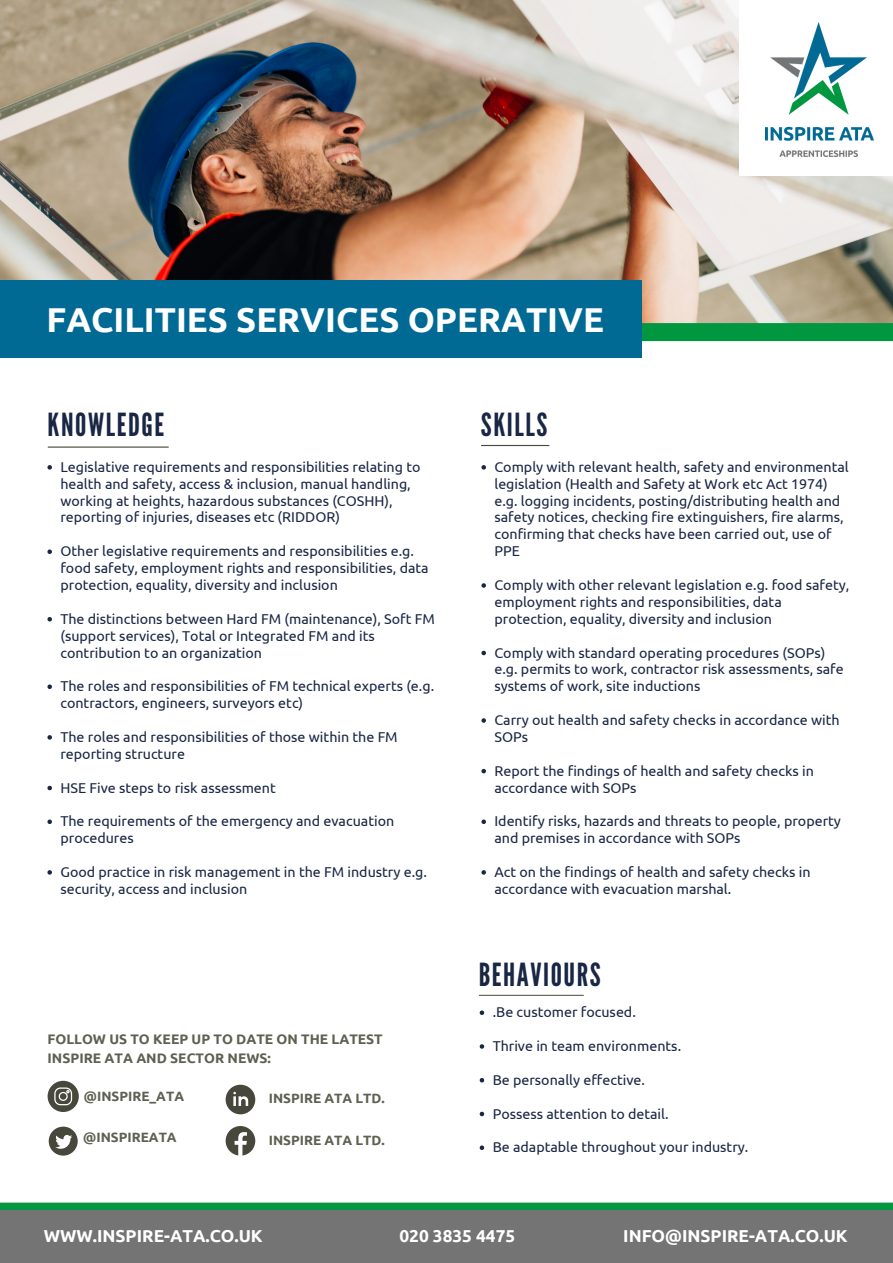
<style>
.page{position:relative;width:893px;height:1263px;background:#fff}
.page>*{position:absolute;margin:0;border:0;box-sizing:border-box;transform-origin:0 0}
.t1{font:700 34.5px "Ubuntu";color:#fff}
.t2{font:31.8px "League Gothic";letter-spacing:.05em;color:#192644}
.t3{font:700 17.25px "Ubuntu";color:#fff}
.t4{font:14.25px/16.9px "Ubuntu";color:#192644}
.t5{font:700 13.8px/19.2px "Ubuntu";color:#5f5f52}
.t6{font:700 13.5px "Ubuntu";color:#5f5f52}
</style>
<div class="page">
<hr style="left:48px;top:446px;width:120px;height:2px;background:#47473b">
<hr style="left:481px;top:445px;width:68px;height:1px;background:#47473b">
<hr style="left:479px;top:995px;width:104px;height:1px;background:#47473b">
<img style="left:0;top:0;width:893px;height:323px">
<div style="left:369px;top:323px;width:524px;height:18px;background:#009740"></div>
<div style="left:0;top:280px;width:641px;height:78px;background:#006a94"></div>
<div style="left:0;top:1208px;width:893px;height:55px;background:#747475"></div>
<svg style="left:47px;top:465px;width:5px;height:5px"></svg>
<svg style="left:47px;top:549px;width:5px;height:5px"></svg>
<svg style="left:47px;top:617px;width:5px;height:4px"></svg>
<svg style="left:47px;top:684px;width:5px;height:5px"></svg>
<svg style="left:47px;top:735px;width:5px;height:5px"></svg>
<svg style="left:47px;top:786px;width:5px;height:4px"></svg>
<svg style="left:47px;top:819px;width:5px;height:5px"></svg>
<svg style="left:47px;top:870px;width:5px;height:5px"></svg>
<svg style="left:481px;top:465px;width:5px;height:5px"></svg>
<svg style="left:481px;top:583px;width:5px;height:5px"></svg>
<svg style="left:481px;top:651px;width:5px;height:4px"></svg>
<svg style="left:481px;top:718px;width:5px;height:5px"></svg>
<svg style="left:481px;top:769px;width:5px;height:4px"></svg>
<svg style="left:481px;top:819px;width:5px;height:5px"></svg>
<svg style="left:481px;top:870px;width:5px;height:5px"></svg>
<svg style="left:480px;top:1010px;width:4px;height:5px"></svg>
<svg style="left:480px;top:1044px;width:4px;height:5px"></svg>
<svg style="left:480px;top:1078px;width:4px;height:4px"></svg>
<svg style="left:480px;top:1112px;width:4px;height:4px"></svg>
<svg style="left:480px;top:1145px;width:4px;height:5px"></svg>
<div style="left:0;top:1202px;width:893px;height:8px;background:#009740"></div>
<svg style="left:48px;top:1081px;width:31px;height:31px"></svg>
<svg style="left:49px;top:1126px;width:29px;height:29px"></svg>
<svg style="left:226px;top:1085px;width:29px;height:29px"></svg>
<svg style="left:226px;top:1126px;width:29px;height:29px"></svg>
<div style="left:739px;top:0;width:154px;height:175px;background:#fff"></div>
<img style="left:765px;top:23px;width:108px;height:133px">
<p class="t1" style="left:47px;top:300px;width:559px">FACILITIES SERVICES OPERATIVE</p>
<p class="t2" style="left:48px;top:406px;width:118px">KNOWLEDGE</p>
<h1 class="t2" style="left:481px;top:406px;width:68px">SKILLS</h1>
<p class="t4" style="left:60px;top:458px;width:361px">Legislative requirements and responsibilities relating to health and safety, access &amp; inclusion, manual handling, working at heights, hazardous substances (COSHH), reporting of injuries, diseases etc (RIDDOR)</p>
<p class="t4" style="left:60px;top:542px;width:370px">Other legislative requirements and responsibilities e.g. food safety, employment rights and responsibilities, data protection, equality, diversity and inclusion</p>
<p class="t4" style="left:60px;top:610px;width:376px">The distinctions between Hard FM (maintenance), Soft FM (support services), Total or Integrated FM and its contribution to an organization</p>
<p class="t4" style="left:60px;top:677px;width:375px">The roles and responsibilities of FM technical experts (e.g. contractors, engineers, surveyors etc)</p>
<p class="t4" style="left:60px;top:728px;width:339px">The roles and responsibilities of those within the FM reporting structure</p>
<p class="t4" style="left:60px;top:779px;width:217px">HSE Five steps to risk assessment</p>
<p class="t4" style="left:60px;top:812px;width:335px">The requirements of the emergency and evacuation procedures</p>
<h2 class="t4" style="left:60px;top:863px;width:368px">Good practice in risk management in the FM industry e.g. security, access and inclusion</h2>
<p class="t5" style="left:48px;top:1029px;width:337px">FOLLOW US TO KEEP UP TO DATE ON THE LATEST<br>INSPIRE ATA AND SECTOR NEWS:</p>
<h2 class="t6" style="left:84px;top:1088px;width:102px">@INSPIRE_ATA</h2>
<h4 class="t6" style="left:83px;top:1130px;width:95px">@INSPIREATA</h4>
<p class="t6" style="left:269px;top:1091px;width:117px">INSPIRE ATA LTD.</p>
<h4 class="t6" style="left:269px;top:1132px;width:117px">INSPIRE ATA LTD.</h4>
<p class="t4" style="left:494px;top:458px;width:356px">Comply with relevant health, safety and environmental legislation (Health and Safety at Work etc Act 1974) e.g. logging incidents, posting/distributing health and safety notices, checking fire extinguishers, fire alarms, confirming that checks have been carried out, use of PPE</p>
<p class="t4" style="left:494px;top:576px;width:356px">Comply with other relevant legislation e.g. food safety, employment rights and responsibilities, data protection, equality, diversity and inclusion</p>
<p class="t4" style="left:494px;top:644px;width:351px">Comply with standard operating procedures (SOPs) e.g. permits to work, contractor risk assessments, safe systems of work, site inductions</p>
<p class="t4" style="left:494px;top:711px;width:346px">Carry out health and safety checks in accordance with<br>SOPs</p>
<p class="t4" style="left:494px;top:762px;width:321px">Report the findings of health and safety checks in accordance with SOPs</p>
<p class="t4" style="left:494px;top:812px;width:348px">Identify risks, hazards and threats to people, property and premises in accordance with SOPs</p>
<p class="t4" style="left:494px;top:863px;width:318px">Act on the findings of health and safety checks in accordance with evacuation marshal.</p>
<h2 class="t2" style="left:479px;top:956px;width:123px">BEHAVIOURS</h2>
<h4 class="t4" style="left:493px;top:1003px;width:145px">.Be customer focused.</h4>
<p class="t4" style="left:493px;top:1037px;width:190px">Thrive in team environments.</p>
<h4 class="t4" style="left:493px;top:1071px;width:154px">Be personally effective.</h4>
<p class="t4" style="left:493px;top:1105px;width:177px">Possess attention to detail.</p>
<h4 class="t4" style="left:493px;top:1138px;width:257px">Be adaptable throughout your industry.</h4>
<p class="t3" style="left:44px;top:1226px;width:220px">WWW.INSPIRE-ATA.CO.UK</p>
<p class="t3" style="left:399px;top:1226px;width:117px">020 3835 4475</p>
<p class="t3" style="left:623px;top:1226px;width:226px">INFO@INSPIRE-ATA.CO.UK</p>
</div>
